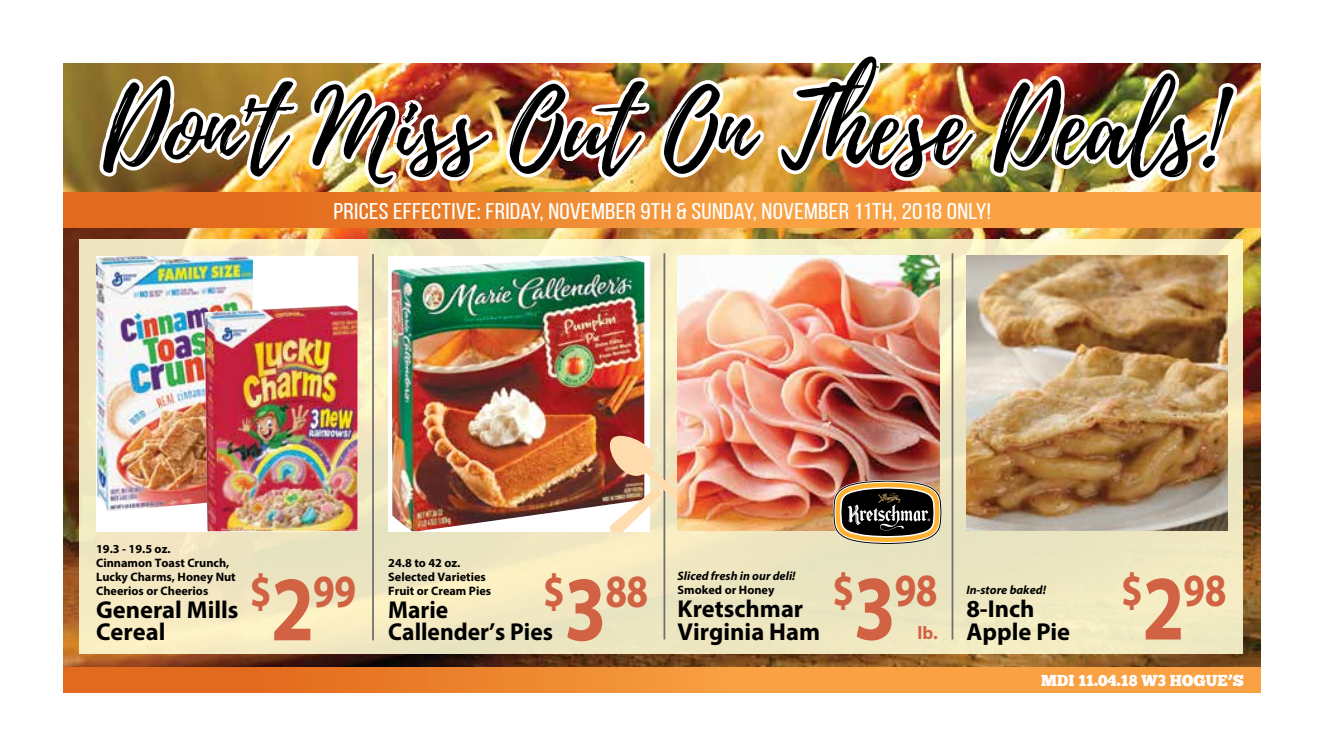
<style>
.page{position:relative;width:1323px;height:756px;background:#fff}
.page>*{position:absolute;margin:0;border:0;box-sizing:border-box;transform-origin:0 0}
.t1{font:101.15px "Playlist Script";color:#000}
.t2{font:700 46.38px "Myriad Pro";letter-spacing:-.015em;color:#d16244;scale:.84 1}
.t3{font:700 24.5px/22.8px "Myriad Pro";color:#000}
.t4{font:700 24.5px/22.8px "Myriad Pro";color:#000;scale:.96 1}
.t5{font:22.75px "Bebas Neue";letter-spacing:.01em;color:#fff;scale:1.16 1}
.t6{font:700 18.2px "Myriad Pro";color:#d16244}
.t7{font:15.75px "Chunk Five Ex";color:#fff}
.t8{font:700 12.25px/14px "Myriad Pro";color:#000}
.t9{font:italic 700 12.25px "Myriad Pro";color:#000}
.s1{font-size:92.75px}
</style>
<div class="page">
<img style="left:63px;top:63px;width:101px;height:630px">
<img style="left:164px;top:63px;width:155px;height:630px">
<img style="left:319px;top:63px;width:248px;height:630px">
<img style="left:567px;top:63px;width:694px;height:630px">
<svg style="left:1047px;top:63px;width:29px;height:26px"></svg>
<img style="left:1021px;top:89px;width:63px;height:466px">
<svg style="left:1076px;top:477px;width:185px;height:64px;background:#785737"></svg>
<img style="left:1076px;top:63px;width:185px;height:414px">
<img style="left:1084px;top:83px;width:157px;height:553px">
<svg style="left:64px;top:193px;width:1197px;height:34px;background:#f08d35"></svg>
<h1 class="t1" style="left:103px;top:56px;width:1120px">Don't Miss Out On These Deals!</h1>
<h3 class="t5" style="left:333px;top:199px;width:568px">PRICES EFFECTIVE: FRIDAY, NOVEMBER 9TH &amp; SUNDAY, NOVEMBER 11TH, 2018 ONLY!</h3>
<p class="t8" style="left:96px;top:541px;width:141px">19.3 - 19.5 oz.<br>Cinnamon Toast Crunch,<br>Lucky Charms, Honey Nut<br>Cheerios or Cheerios</p>
<h3 class="t3" style="left:96px;top:597px;width:144px">General Mills<br>Cereal</h3>
<h2 class="t2" style="left:250px;top:561px;width:128px">$<span class="s1">2</span>99</h2>
<p class="t8" style="left:388px;top:555px;width:104px">24.8 to 42 oz.<br>Selected Varieties<br>Fruit or Cream Pies</p>
<h3 class="t4" style="left:388px;top:597px;width:173px">Marie<br>Callender’s Pies</h3>
<h2 class="t2" style="left:543px;top:561px;width:127px">$<span class="s1">3</span>88</h2>
<p class="t9" style="left:678px;top:568px;width:119px">Sliced fresh in our deli!</p>
<p class="t8" style="left:678px;top:583px;width:98px">Smoked or Honey</p>
<h3 class="t3" style="left:678px;top:596px;width:144px">Kretschmar<br>Virginia Ham</h3>
<h2 class="t2" style="left:833px;top:560px;width:127px">$<span class="s1">3</span>98</h2>
<h3 class="t6" style="left:917px;top:621px;width:22px">lb.</h3>
<h2 class="t2" style="left:1121px;top:560px;width:127px">$<span class="s1">2</span>98</h2>
<p class="t9" style="left:966px;top:582px;width:81px">In-store baked!</p>
<h3 class="t3" style="left:966px;top:596px;width:105px">8-Inch<br>Apple Pie</h3>
<p class="t7" style="left:1041px;top:668px;width:204px">MDI 11.04.18 W3 HOGUE’S</p>
</div>
